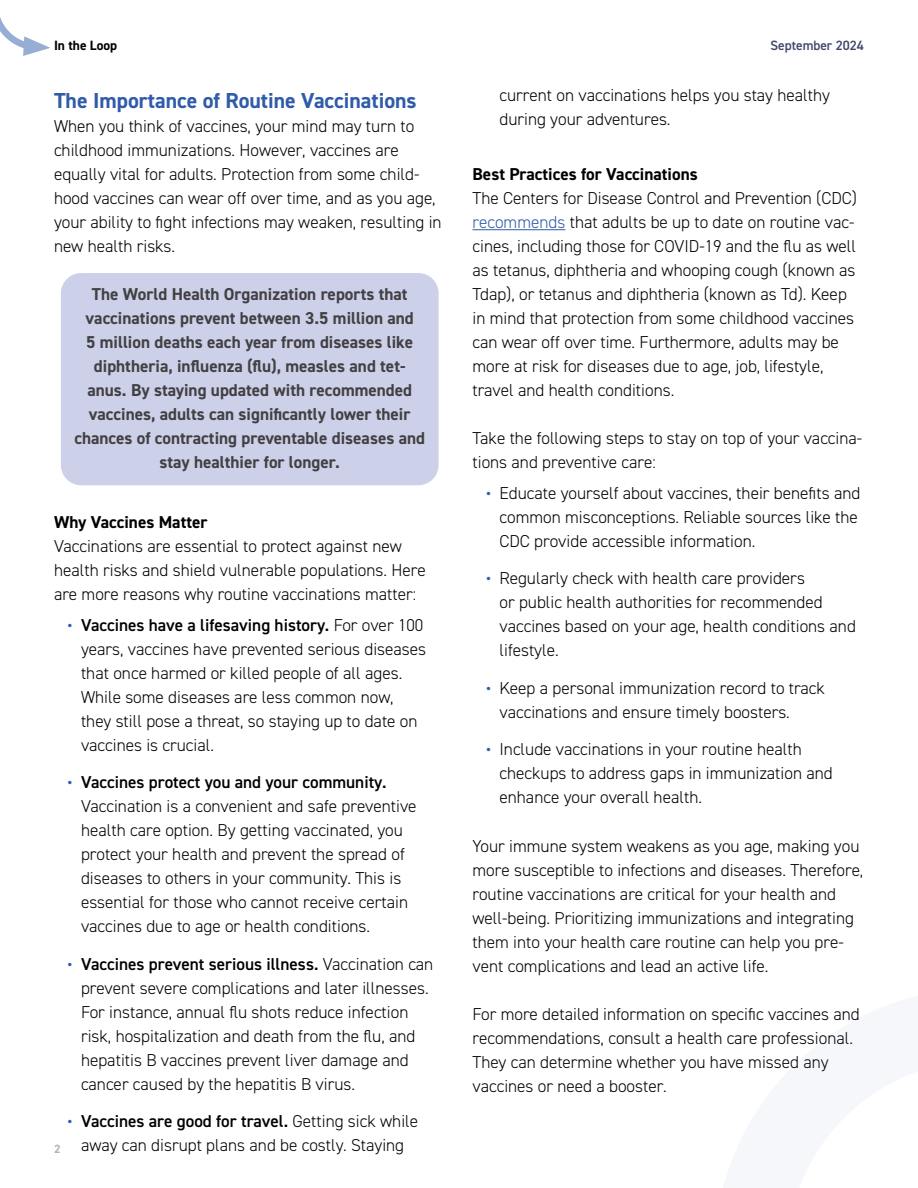
<style>
.page{position:relative;width:918px;height:1188px;background:#fff}
.page>*{position:absolute;margin:0;border:0;box-sizing:border-box;transform-origin:0 0}
.Heading_1{font:700 21.75px "DIN2014";color:#2f5ba9}
.t1{font:300 17.25px/24px "DIN2014";color:#000}
.Callout{font:700 17.25px/24px "DIN2014";color:#414042;text-align:center}
.Heading_2{font:700 17.25px "DIN2014";color:#000}
.t2{font:600 13.5px "DIN2014";color:#42476e}
.t3{font:700 13.5px "DIN2014";color:#000}
.t4{font:700 12px "DIN2014";color:#b1b4b6}
.s1{font-family:"Public Sans";font-weight:600;font-size:15px;color:#2f5ba9}
.s2{font-weight:600}
.s3{color:#2f5ba9}
</style>
<div class="page">
<div style="left:61px;top:273px;width:378px;height:212px;background:#cdd0e9;border-radius:20px"></div>
<hr style="left:472px;top:229px;width:93px;height:1px;background:#2f5ba9">
<svg style="left:0;top:17px;width:50px;height:39px"></svg>
<p class="t3" style="left:54px;top:36px;width:65px">In the Loop</p>
<p class="t2" style="left:770px;top:36px;width:95px">September 2024</p>
<p class="Heading_1" style="left:54px;top:86px;width:364px">The Importance of Routine Vaccinations</p>
<p class="t1" style="left:54px;top:114px;width:389px">When you think of vaccines, your mind may turn to childhood immunizations. However, vaccines are equally vital for adults. Protection from some child&shy;hood vaccines can wear off over time, and as you age, your ability to fight infections may weaken, resulting in new health risks.</p>
<p class="Callout" style="left:74px;top:282px;width:352px">The World Health Organization reports that vaccinations prevent between 3.5 million and<br>5 million deaths each year from diseases like diphtheria, influenza (flu), measles and tet&shy;anus. By staying updated with recommended vaccines, adults can significantly lower their chances of contracting preventable diseases and stay healthier for longer.</p>
<p class="Heading_2" style="left:54px;top:511px;width:155px">Why Vaccines Matter</p>
<p class="t1" style="left:54px;top:534px;width:373px">Vaccinations are essential to protect against new health risks and shield vulnerable populations. Here are more reasons why routine vaccinations matter:</p>
<p class="t1" style="left:81px;top:613px;width:347px;text-indent:-14px"><span class="s1">•</span> <span class="s2">Vaccines have a lifesaving history.</span> For over 100 years, vaccines have prevented serious diseases that once harmed or killed people of all ages.<br>While some diseases are less common now, they still pose a threat, so staying up to date on vaccines is crucial.</p>
<p class="t1" style="left:81px;top:770px;width:337px;text-indent:-14px"><span class="s1">•</span> <span class="s2">Vaccines protect you and your community.<br></span>Vaccination is a convenient and safe preventive health care option. By getting vaccinated, you protect your health and prevent the spread of diseases to others in your community. This is essential for those who cannot receive certain vaccines due to age or health conditions.</p>
<p class="t1" style="left:81px;top:952px;width:354px;text-indent:-14px"><span class="s1">•</span> <span class="s2">Vaccines prevent serious illness.</span> Vaccination can prevent severe complications and later illnesses.<br>For instance, annual flu shots reduce infection risk, hospitalization and death from the flu, and hepatitis B vaccines prevent liver damage and cancer caused by the hepatitis B virus.</p>
<p class="t1" style="left:68px;top:1109px;width:352px;text-align:center"><span class="s1">•</span> <span class="s2">Vaccines are good for travel.</span> Getting sick while away can disrupt plans and be costly. Staying</p>
<p class="t4" style="left:54px;top:1141px;width:8px">2</p>
<p class="t1" style="left:500px;top:83px;width:332px">current on vaccinations helps you stay healthy during your adventures.</p>
<p class="Heading_2" style="left:472px;top:163px;width:227px">Best Practices for Vaccinations</p>
<p class="t1" style="left:472px;top:186px;width:386px">The Centers for Disease Control and Prevention (CDC) <span class="s3">recommends</span> that adults be up to date on routine vac&shy;cines, including those for COVID-19 and the flu as well as tetanus, diphtheria and whooping cough (known as Tdap), or tetanus and diphtheria (known as Td). Keep in mind that protection from some childhood vaccines can wear off over time. Furthermore, adults may be more at risk for diseases due to age, job, lifestyle, travel and health conditions.</p>
<p class="t1" style="left:472px;top:426px;width:391px">Take the following steps to stay on top of your vaccina&shy;tions and preventive care:</p>
<p class="t1" style="left:500px;top:481px;width:363px;text-indent:-14px"><span class="s1">•</span> Educate yourself about vaccines, their benefits and common misconceptions. Reliable sources like the<br>CDC provide accessible information.</p>
<p class="t1" style="left:500px;top:566px;width:358px;text-indent:-14px"><span class="s1">•</span> Regularly check with health care providers<br>or public health authorities for recommended vaccines based on your age, health conditions and lifestyle.</p>
<p class="t1" style="left:500px;top:676px;width:327px;text-indent:-14px"><span class="s1">•</span> Keep a personal immunization record to track vaccinations and ensure timely boosters.</p>
<p class="t1" style="left:500px;top:737px;width:335px;text-indent:-14px"><span class="s1">•</span> Include vaccinations in your routine health checkups to address gaps in immunization and enhance your overall health.</p>
<p class="t1" style="left:472px;top:834px;width:392px">Your immune system weakens as you age, making you more susceptible to infections and diseases. Therefore, routine vaccinations are critical for your health and well-being. Prioritizing immunizations and integrating them into your health care routine can help you pre&shy;vent complications and lead an active life.</p>
<p class="t1" style="left:472px;top:1002px;width:389px">For more detailed information on specific vaccines and recommendations, consult a health care professional.<br>They can determine whether you have missed any vaccines or need a booster.</p>
</div>
